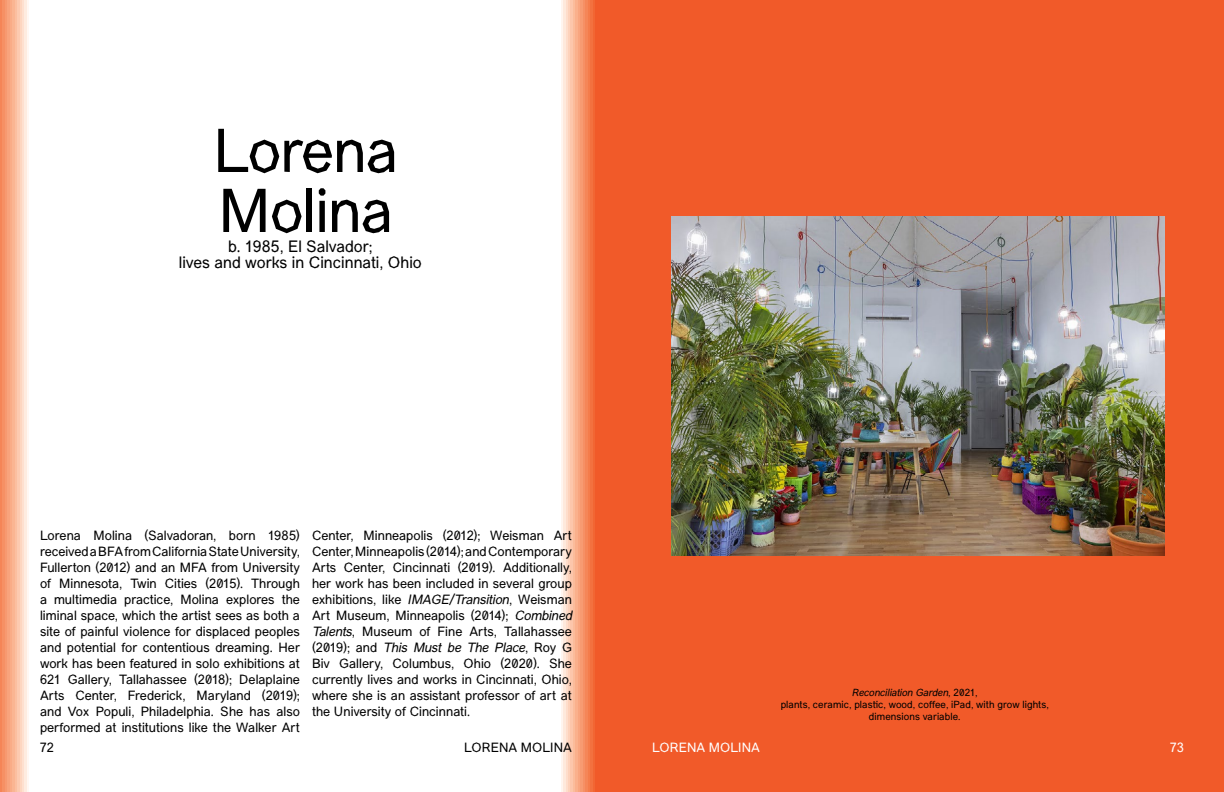
<style>
.page{position:relative;width:1224px;height:792px;background:#fff}
.page>*{position:absolute;margin:0;border:0;box-sizing:border-box;transform-origin:0 0}
.t1{font:60px/60px "Manifont Grotesk Book Updated";letter-spacing:-.01em;color:#000}
.t2{font:16px/16px "Manifont Grotesk Book Updated";color:#000;text-align:center}
.t3{font:13px/16px "Manifont Grotesk Book Updated";color:#000;text-align:justify}
.t4{font:italic 13px "Manifont Grotesk";letter-spacing:-.005em;color:#000}
.t5{font:13px "Manifont Grotesk Book Updated";letter-spacing:-.005em;color:#fff}
.t6{font:10px/12px "Manifont Grotesk Book Updated";letter-spacing:.01em;color:#000;text-align:center}
.t7{font:italic 10px "Manifont Grotesk";color:#000}
.s1{font-family:"Manifont Grotesk";font-style:italic}
.s2{font-family:"Manifont Grotesk Book Updated";font-style:normal}
</style>
<div class="page">
<div style="left:612px;top:0;width:612px;height:792px;background:#f15a29"></div>
<svg style="left:0;top:0;width:612px;height:792px"></svg>
<img style="left:671px;top:216px;width:494px;height:340px">
<h1 class="t1" style="left:213px;top:121px;width:187px">Lorena<br>Molina</h1>
<p class="t2" style="left:179px;top:238px;width:244px">b. 1985, El Salvador;<br>lives and works in Cincinnati, Ohio</p>
<p class="t3" style="left:40px;top:527px;width:262px">Lorena Molina (Salvadoran, born 1985) received a BFA from California State University, Fullerton (2012) and an MFA from University of Minnesota, Twin Cities (2015). Through a multimedia practice, Molina explores the liminal space, which the artist sees as both a site of painful violence for displaced peoples and potential for contentious dreaming. Her work has been featured in solo exhibitions at 621 Gallery, Tallahassee (2018); Delaplaine Arts Center, Frederick, Maryland (2019); and Vox Populi, Philadelphia. She has also performed at institutions like the Walker Art</p>
<p class="t3" style="left:312px;top:528px;width:262px">Center, Minneapolis (2012); Weisman Art Center, Minneapolis (2014); and Contemporary Arts Center, Cincinnati (2019). Additionally, her work has been included in several group exhibitions, like <span class="s1">IMAGE/Transition</span>, Weisman Art Museum, Minneapolis (2014); <span class="s1">Combined Talents</span>, Museum of Fine Arts, Tallahassee</p>
<p class="t4" style="left:312px;top:638px;width:261px"><span class="s2">(2019); and</span> This Must be The Place<span class="s2">, Roy G</span></p>
<p class="t3" style="left:312px;top:656px;width:261px">Biv Gallery, Columbus, Ohio (2020). She currently lives and works in Cincinnati, Ohio, where she is an assistant professor of art at the University of Cincinnati.</p>
<p class="t7" style="left:852px;top:685px;width:127px">Reconciliation Garden<span class="s2">, 2021,</span></p>
<p class="t6" style="left:781px;top:699px;width:270px">plants, ceramic, plastic, wood, coffee, iPad, with grow lights, dimensions variable.</p>
<p class="t3" style="left:40px;top:739px;width:16px">72</p>
<p class="t3" style="left:464px;top:739px;width:109px">LORENA MOLINA</p>
<p class="t5" style="left:652px;top:738px;width:109px">LORENA MOLINA</p>
<p class="t5" style="left:1170px;top:738px;width:16px">73</p>
</div>
